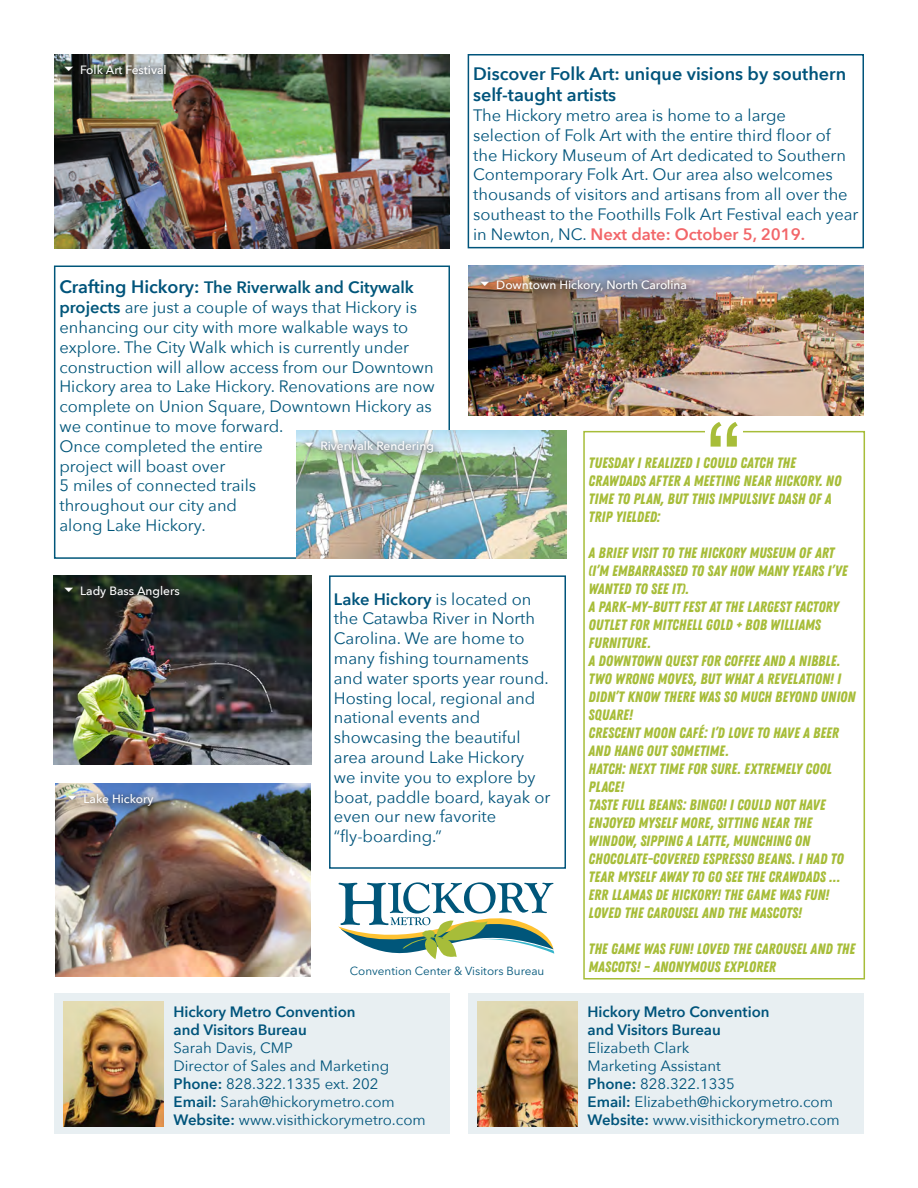
<style>
.page{position:relative;width:918px;height:1188px;background:#fff}
.page>*{position:absolute;margin:0;border:0;box-sizing:border-box;transform-origin:0 0}
.t1{font:600 18px/21.6px "Avenir Next";color:#00547b}
.t2{font:16.5px/19.8px "Avenir Next";color:#00547b}
.t3{font:16.5px/19.8px "Avenir Next";color:#00567a}
.t4{font:15px/18px "Zing Rust Demo Base";color:#a7bd39}
.t5{font:15px "Avenir Next";color:#00547b}
.t6{font:600 15px "Avenir Next";color:#00547b}
.t7{font:500 12px "Avenir Next";color:#fff}
.t8{font:11.7px "Avenir Next";color:#00567a}
.s1{font-weight:600;color:#f26669}
.s2{font-weight:600;font-size:18px;color:#00547b}
.s3{font-weight:600}
</style>
<div class="page">
<div style="left:54px;top:994px;width:396px;height:140px;background:#e8eff2"></div>
<svg style="left:338px;top:882px;width:216px;height:77px"></svg>
<img style="left:63px;top:1002px;width:101px;height:125px">
<div style="left:468px;top:994px;width:396px;height:140px;background:#e8eff2"></div>
<img style="left:477px;top:1002px;width:101px;height:125px">
<img style="left:55px;top:784px;width:256px;height:193px">
<div style="left:583px;top:431px;width:282px;height:549px;border:2px solid #a7bd39"></div>
<img style="left:54px;top:575px;width:258px;height:190px">
<div style="left:329px;top:575px;width:237px;height:294px;border:2px solid #00547b"></div>
<img style="left:54px;top:54px;width:396px;height:194px">
<div style="left:468px;top:54px;width:396px;height:194px;border:2px solid #00547b"></div>
<img style="left:468px;top:266px;width:396px;height:149px">
<div style="left:54px;top:266px;width:396px;height:293px;border:2px solid #00567a"></div>
<img style="left:296px;top:431px;width:270px;height:128px">
<div style="left:303px;top:439px;width:144px;height:28px;background:#231f20;opacity:.75"></div>
<div style="left:300px;top:436px;width:139px;height:23px;background:#231f20;opacity:.75"></div>
<div style="left:479px;top:278px;width:221px;height:27px;background:#231f20;opacity:.75"></div>
<div style="left:476px;top:274px;width:216px;height:23px;background:#231f20;opacity:.75"></div>
<div style="left:706px;top:421px;width:37px;height:29px;background:#fff"></div>
<svg style="left:711px;top:422px;width:27px;height:25px"></svg>
<div style="left:63px;top:584px;width:130px;height:28px;background:#231f20;opacity:.75"></div>
<div style="left:59px;top:581px;width:126px;height:23px;background:#231f20;opacity:.75"></div>
<div style="left:66px;top:791px;width:101px;height:28px;background:#231f20;opacity:.75"></div>
<div style="left:63px;top:788px;width:96px;height:23px;background:#231f20;opacity:.75"></div>
<div style="left:63px;top:63px;width:117px;height:24px;background:#231f20;opacity:.75"></div>
<div style="left:59px;top:59px;width:113px;height:20px;background:#231f20;opacity:.75"></div>
<svg style="left:305px;top:443px;width:8px;height:4px"></svg>
<svg style="left:481px;top:282px;width:8px;height:4px"></svg>
<svg style="left:64px;top:588px;width:9px;height:4px"></svg>
<svg style="left:68px;top:795px;width:8px;height:5px"></svg>
<svg style="left:64px;top:66px;width:9px;height:5px"></svg>
<p class="t7" style="left:80px;top:59px;width:88px">Folk Art Festival</p>
<p class="t1" style="left:473px;top:62px;width:375px">Discover Folk Art: unique visions by southern self-taught artists</p>
<p class="t2" style="left:473px;top:105px;width:387px">The Hickory metro area is home to a large<br>selection of Folk Art with the entire third floor of the Hickory Museum of Art dedicated to Southern Contemporary Folk Art. Our area also welcomes thousands of visitors and artisans from all over the southeast to the Foothills Folk Art Festival each year in Newton, NC. <span class="s1">Next date: October 5, 2019.</span></p>
<p class="t3" style="left:59px;top:277px;width:377px"><span class="s2">Crafting Hickory:</span> <span class="s3">The Riverwalk and Citywalk projects</span> are just a couple of ways that Hickory is enhancing our city with more walkable ways to explore. The City Walk which is currently under construction will allow access from our Downtown Hickory area to Lake Hickory. Renovations are now complete on Union Square, Downtown Hickory as we continue to move forward.</p>
<p class="t3" style="left:59px;top:435px;width:205px">Once completed the entire</p>
<p class="t3" style="left:59px;top:455px;width:167px">project will boast over</p>
<p class="t3" style="left:59px;top:475px;width:198px">5 miles of connected trails</p>
<p class="t3" style="left:59px;top:495px;width:179px">throughout our city and</p>
<p class="t3" style="left:59px;top:515px;width:148px">along Lake Hickory.</p>
<p class="t7" style="left:496px;top:275px;width:192px">Downtown Hickory, North Carolina</p>
<p class="t7" style="left:320px;top:436px;width:115px">Riverwalk Rendering</p>
<p class="t4" style="left:589px;top:453px;width:254px">TUESDAY I REALIZED I COULD CATCH THE<br>CRAWDADS AFTER A MEETING NEAR HICKORY. NO<br>TIME TO PLAN, BUT THIS IMPULSIVE DASH OF A<br>TRIP YIELDED:</p>
<p class="t4" style="left:589px;top:543px;width:260px">A BRIEF VISIT TO THE HICKORY MUSEUM OF ART (I’M EMBARRASSED TO SAY HOW MANY YEARS I’VE<br>WANTED TO SEE IT).</p>
<p class="t4" style="left:589px;top:597px;width:252px">A PARK-MY-BUTT FEST AT THE LARGEST FACTORY<br>OUTLET FOR MITCHELL GOLD + BOB WILLIAMS<br>FURNITURE.</p>
<p class="t4" style="left:589px;top:651px;width:269px">A DOWNTOWN QUEST FOR COFFEE AND A NIBBLE.<br>TWO WRONG MOVES, BUT WHAT A REVELATION! I<br>DIDN’T KNOW THERE WAS SO MUCH BEYOND UNION<br>SQUARE!</p>
<p class="t4" style="left:589px;top:723px;width:252px">CRESCENT MOON CAFÉ: I’D LOVE TO HAVE A BEER<br>AND HANG OUT SOMETIME.</p>
<p class="t4" style="left:589px;top:759px;width:245px">HATCH: NEXT TIME FOR SURE. EXTREMELY COOL<br>PLACE!</p>
<p class="t4" style="left:589px;top:795px;width:257px">TASTE FULL BEANS: BINGO! I COULD NOT HAVE ENJOYED MYSELF MORE, SITTING NEAR THE WINDOW, SIPPING A LATTE, MUNCHING ON CHOCOLATE-COVERED ESPRESSO BEANS. I HAD TO TEAR MYSELF AWAY TO GO SEE THE CRAWDADS … ERR LLAMAS DE HICKORY! THE GAME WAS FUN!<br>LOVED THE CAROUSEL AND THE MASCOTS!</p>
<p class="t4" style="left:589px;top:939px;width:268px">THE GAME WAS FUN! LOVED THE CAROUSEL AND THE<br>MASCOTS! – ANONYMOUS EXPLORER</p>
<p class="t7" style="left:80px;top:581px;width:101px">Lady Bass Anglers</p>
<p class="t2" style="left:334px;top:588px;width:218px"><span class="s3">Lake Hickory</span> is located on the Catawba River in North<br>Carolina. We are home to many fishing tournaments and water sports year round.<br>Hosting local, regional and national events and showcasing the beautiful area around Lake Hickory<br>we invite you to explore by boat, paddle board, kayak or even our new favorite “fly-boarding.”</p>
<p class="t7" style="left:83px;top:788px;width:72px">Lake Hickory</p>
<p class="t8" style="left:350px;top:961px;width:196px">Convention Center &amp; Visitors Bureau</p>
<p class="t6" style="left:174px;top:998px;width:184px">Hickory Metro Convention</p>
<p class="t6" style="left:174px;top:1016px;width:135px">and Visitors Bureau</p>
<p class="t5" style="left:174px;top:1035px;width:121px">Sarah Davis, CMP</p>
<p class="t5" style="left:174px;top:1053px;width:217px">Director of Sales and Marketing</p>
<p class="t5" style="left:174px;top:1071px;width:207px"><span class="s3">Phone:</span> 828.322.1335 ext. 202</p>
<p class="t5" style="left:174px;top:1089px;width:223px"><span class="s3">Email:</span> Sarah@hickorymetro.com</p>
<p class="t5" style="left:174px;top:1107px;width:254px"><span class="s3">Website:</span> www.visithickorymetro.com</p>
<p class="t6" style="left:588px;top:998px;width:184px">Hickory Metro Convention</p>
<p class="t6" style="left:588px;top:1016px;width:135px">and Visitors Bureau</p>
<p class="t5" style="left:588px;top:1035px;width:104px">Elizabeth Clark</p>
<p class="t5" style="left:588px;top:1053px;width:135px">Marketing Assistant</p>
<p class="t5" style="left:588px;top:1071px;width:149px"><span class="s3">Phone:</span> 828.322.1335</p>
<p class="t5" style="left:588px;top:1089px;width:247px"><span class="s3">Email:</span> Elizabeth@hickorymetro.com</p>
<p class="t5" style="left:588px;top:1107px;width:254px"><span class="s3">Website:</span> www.visithickorymetro.com</p>
</div>
